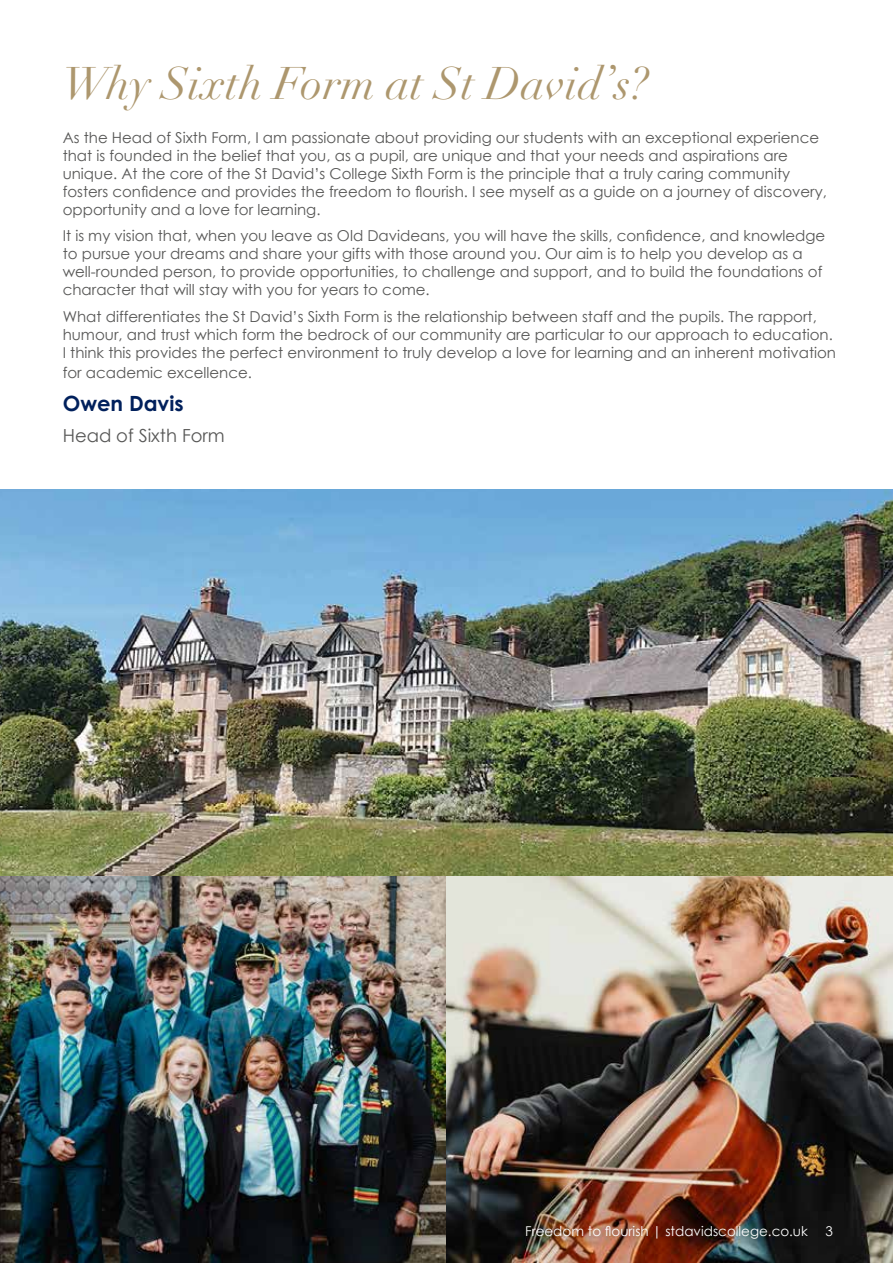
<style>
.page{position:relative;width:893px;height:1263px;background:#fff}
.page>*{position:absolute;margin:0;border:0;box-sizing:border-box;transform-origin:0 0}
.t1{font:italic 45px "Didot LT Pro";color:#ad976e}
.t2{font:700 21px "Century Gothic Pro";color:#00205c}
.t3{font:18px "Century Gothic";color:#575756}
.t4{font:15px/18px "Century Gothic";color:#575756}
.t5{font:13.5px "Century Gothic";color:#fff}
</style>
<div class="page">
<img style="left:0;top:489px;width:893px;height:387px">
<img style="left:0;top:876px;width:446px;height:387px">
<img style="left:446px;top:876px;width:447px;height:387px">
<div style="left:512px;top:1213px;width:308px;height:39px;background:#000;opacity:.75"></div>
<h1 class="t1" style="left:63px;top:56px;width:588px">Why Sixth Form at St David’s?</h1>
<p class="t4" style="left:63px;top:128px;width:766px">As the Head of Sixth Form, I am passionate about providing our students with an exceptional experience that is founded in the belief that you, as a pupil, are unique and that your needs and aspirations are unique. At the core of the St David’s College Sixth Form is the principle that a truly caring community fosters confidence and provides the freedom to flourish. I see myself as a guide on a journey of discovery, opportunity and a love for learning.</p>
<p class="t4" style="left:63px;top:227px;width:764px">It is my vision that, when you leave as Old Davideans, you will have the skills, confidence, and knowledge to pursue your dreams and share your gifts with those around you. Our aim is to help you develop as a well-rounded person, to provide opportunities, to challenge and support, and to build the foundations of character that will stay with you for years to come.</p>
<p class="t4" style="left:63px;top:307px;width:775px">What differentiates the St David’s Sixth Form is the relationship between staff and the pupils. The rapport, humour, and trust which form the bedrock of our community are particular to our approach to education.<br>I think this provides the perfect environment to truly develop a love for learning and an inherent motivation</p>
<p class="t4" style="left:63px;top:363px;width:191px">for academic excellence.</p>
<h2 class="t2" style="left:63px;top:391px;width:122px">Owen Davis</h2>
<p class="t3" style="left:63px;top:422px;width:164px">Head of Sixth Form</p>
<p class="t5" style="left:525px;top:1222px;width:284px">Freedom to flourish | stdavidscollege.co.uk</p>
<p class="t5" style="left:825px;top:1222px;width:9px">3</p>
</div>
